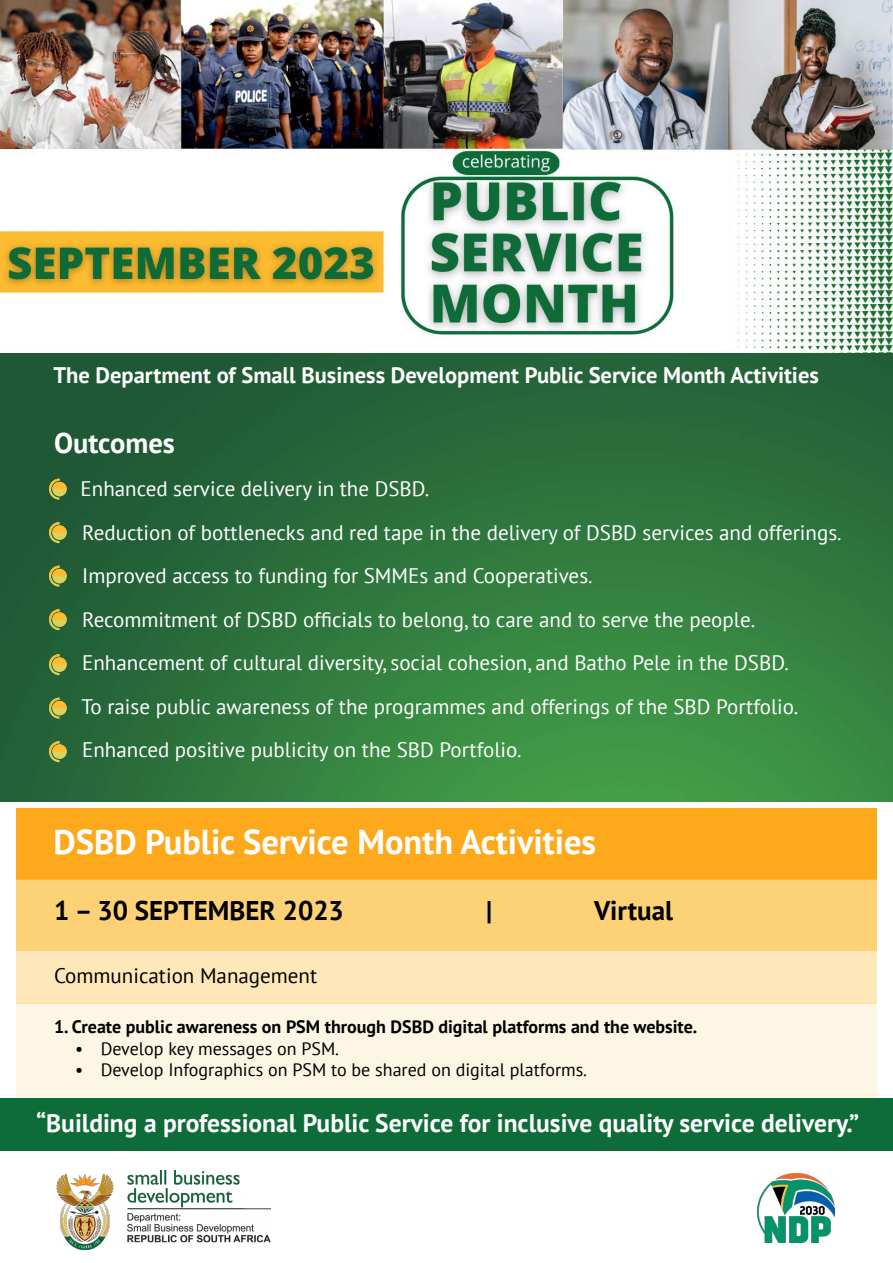
<style>
.page{position:relative;width:893px;height:1263px;background:#fff}
.page>*{position:absolute;margin:0;border:0;box-sizing:border-box;transform-origin:0 0}
.t1{font:700 34.5px "PT Sans";color:#fff}
.t2{font:700 28.5px "PT Sans";color:#fff}
.t3{font:700 27px "PT Sans";color:#000}
.t4{font:700 25.5px "PT Sans";color:#fff}
.t5{font:700 22.5px "PT Sans";color:#fff}
.t6{font:21px "PT Sans";color:#fff}
.t7{font:21px "PT Sans";color:#000}
.t8{font:18px "PT Sans";color:#000}
.t9{font:700 18px "PT Sans";color:#000}
.s1{font-size:18px}
</style>
<div class="page">
<img style="left:1px;top:1px;width:892px;height:800px">
<div style="left:0;top:1098px;width:893px;height:52px;background:#0e6c38"></div>
<img style="left:56px;top:1171px;width:215px;height:78px">
<img style="left:757px;top:1174px;width:77px;height:69px">
<div style="left:16px;top:808px;width:861px;height:71px;background:#fda91b"></div>
<div style="left:16px;top:879px;width:861px;height:72px;background:#fdd175"></div>
<div style="left:16px;top:951px;width:861px;height:52px;background:#fee8ba"></div>
<div style="left:16px;top:1003px;width:861px;height:95px;background:#fef6e4"></div>
<svg style="left:49px;top:479px;width:18px;height:21px"></svg>
<svg style="left:49px;top:522px;width:18px;height:21px"></svg>
<svg style="left:49px;top:566px;width:18px;height:21px"></svg>
<svg style="left:49px;top:609px;width:18px;height:21px"></svg>
<svg style="left:49px;top:654px;width:18px;height:21px"></svg>
<svg style="left:49px;top:698px;width:18px;height:21px"></svg>
<svg style="left:49px;top:741px;width:18px;height:21px"></svg>
<p class="t5" style="left:53px;top:360px;width:767px">The Department of Small Business Development Public Service Month Activities</p>
<h2 class="t2" style="left:54px;top:424px;width:122px">Outcomes</h2>
<p class="t6" style="left:54px;top:475px;width:377px"><span class="s1">•</span> Enhanced service delivery in the DSBD.</p>
<p class="t6" style="left:54px;top:519px;width:789px">• Reduction of bottlenecks and red tape in the delivery of DSBD services and offerings.</p>
<p class="t6" style="left:54px;top:562px;width:540px">• Improved access to funding for SMMEs and Cooperatives.</p>
<p class="t6" style="left:54px;top:606px;width:703px">• Recommitment of DSBD officials to belong, to care and to serve the people.</p>
<p class="t6" style="left:54px;top:649px;width:736px">• Enhancement of cultural diversity, social cohesion, and Batho Pele in the DSBD.</p>
<p class="t6" style="left:54px;top:693px;width:746px">• To raise public awareness of the programmes and offerings of the SBD Portfolio.</p>
<p class="t6" style="left:54px;top:736px;width:469px">• Enhanced positive publicity on the SBD Portfolio.</p>
<h1 class="t1" style="left:53px;top:819px;width:544px">DSBD Public Service Month Activities</h1>
<p class="t3" style="left:54px;top:892px;width:291px">1 – 30 SEPTEMBER 2023</p>
<p class="t3" style="left:486px;top:892px;width:8px">|</p>
<p class="t3" style="left:594px;top:892px;width:81px">Virtual</p>
<p class="t7" style="left:54px;top:962px;width:265px">Communication Management</p>
<p class="t9" style="left:54px;top:1015px;width:645px">1. Create public awareness on PSM through DSBD digital platforms and the website.</p>
<p class="t8" style="left:75px;top:1037px;width:265px">• Develop key messages on PSM.</p>
<p class="t8" style="left:75px;top:1058px;width:513px">• Develop Infographics on PSM to be shared on digital platforms.</p>
<p class="t4" style="left:36px;top:1106px;width:824px">“Building a professional Public Service for inclusive quality service delivery.”</p>
</div>
